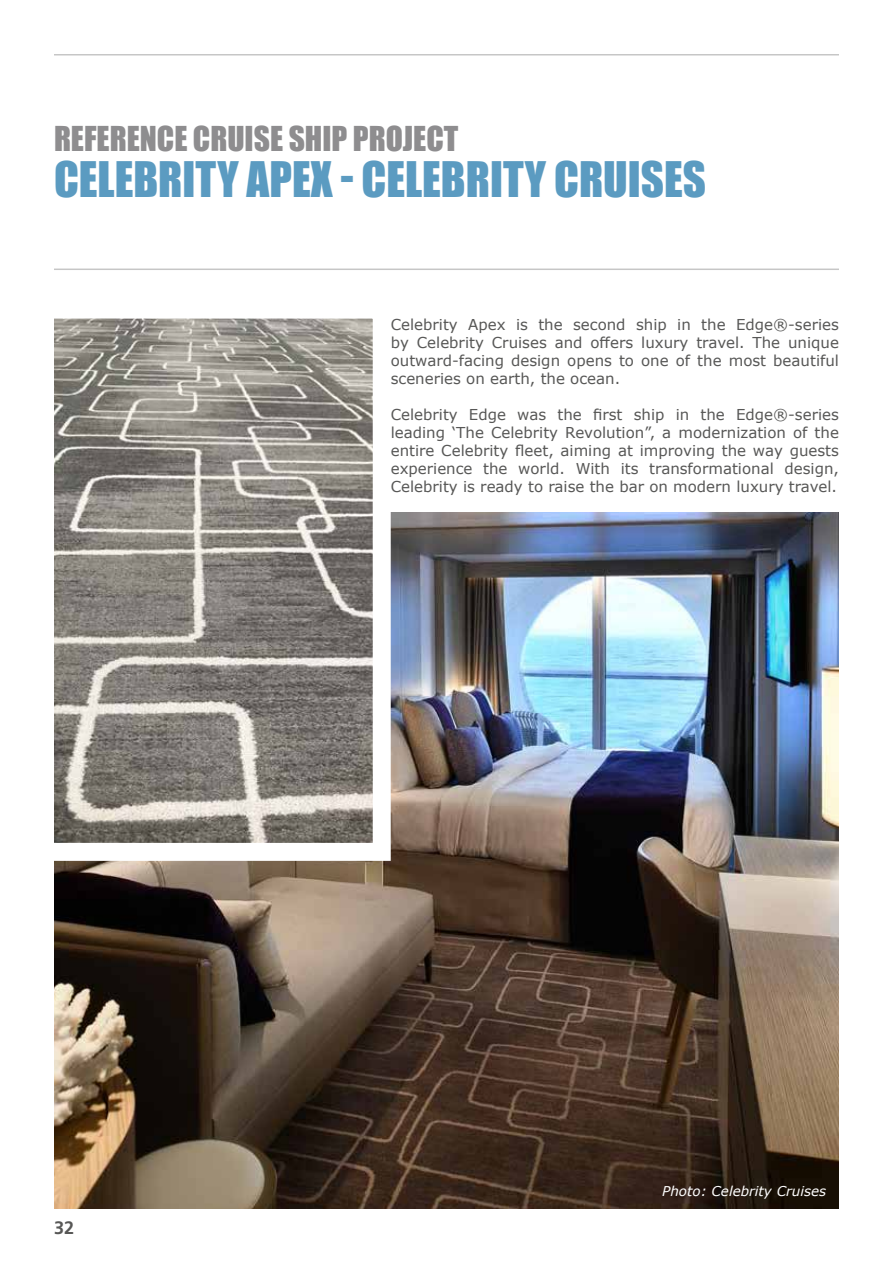
<style>
.page{position:relative;width:893px;height:1263px;background:#fff}
.page>*{position:absolute;margin:0;border:0;box-sizing:border-box;transform-origin:0 0}
.t1{font:45px "Impact";color:#5b9bc1}
.t2{font:31.5px "Impact";color:#8e8d8f}
.t3{font:700 18px "Frutiger";color:#575756}
.t4{font:15px/18px "Verdana";color:#575756;text-align:justify}
.t5{font:italic 13.5px "Verdana";color:#fff}
</style>
<div class="page">
<hr style="left:54px;top:54px;width:785px;height:2px;background:#c6c6c6">
<hr style="left:54px;top:269px;width:785px;height:1px;background:#c6c6c6">
<img style="left:54px;top:513px;width:785px;height:696px">
<svg style="left:54px;top:318px;width:346px;height:552px;background:#9b9791"></svg>
<h2 class="t2" style="left:54px;top:115px;width:406px">REFERENCE CRUISE SHIP PROJECT</h2>
<h1 class="t1" style="left:54px;top:145px;width:654px">CELEBRITY APEX - CELEBRITY CRUISES</h1>
<p class="t4" style="left:391px;top:315px;width:450px">Celebrity Apex is the second ship in the Edge®-series by Celebrity Cruises and offers luxury travel. The unique outward-facing design opens to one of the most beautiful sceneries on earth, the ocean.</p>
<p class="t4" style="left:391px;top:405px;width:450px">Celebrity Edge was the first ship in the Edge®-series leading ‘The Celebrity Revolution”, a modernization of the entire Celebrity fleet, aiming at improving the way guests experience the world. With its transformational design, Celebrity is ready to raise the bar on modern luxury travel.</p>
<p class="t3" style="left:54px;top:1217px;width:22px">32</p>
<p class="t5" style="left:662px;top:1181px;width:165px">Photo: Celebrity Cruises</p>
</div>
